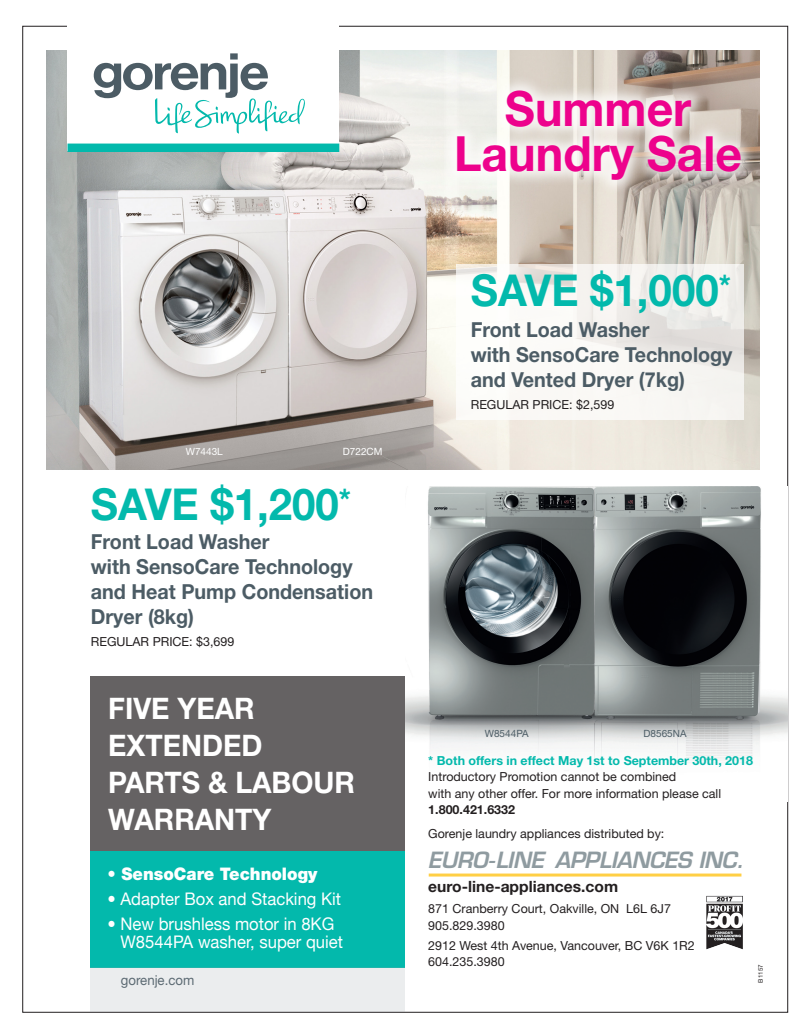
<style>
.page{position:relative;width:810px;height:1035px;background:#fff}
.page>*{position:absolute;margin:0;border:0;box-sizing:border-box;transform-origin:0 0}
.t1{font:700 48.62px/45.8px "Helvetica Neue";color:#ed028c;text-align:center;scale:.96 1}
.t2{font:700 44px "Helvetica Neue";color:#03b9ac;scale:.95 1}
.t3{font:700 29.75px/36.9px "Helvetica Neue";color:#fff;scale:.96 1}
.t4{font:italic 600 21.88px "Eurostile";letter-spacing:-.02em;color:#8f9ba0}
.t5{font:700 20.75px/25px "Helvetica Neue";color:#4c5c65;scale:.96 1}
.t6{font:17.38px/18.8px "Helvetica Neue";color:#fff;scale:.96 1}
.t7{font:900 17.38px "Helvetica Neue";color:#fff;scale:.96 1}
.t8{font:700 15.62px "Helvetica Neue";color:#231f20}
.t9{font:13.75px "Helvetica Neue";color:#4c5c65;scale:.96 1}
.t10{font:12.5px/16.2px "Helvetica Neue";color:#231f20}
.t11{font:700 12.5px "Helvetica Neue";color:#03b9ac}
.t12{font:10px "Helvetica Neue";color:#4c5c65}
.t13{font:10px "Helvetica Neue";color:#fff}
.t14{font:6.25px "Helvetica Neue";color:#231f20}
.s1{font-weight:700}
</style>
<div class="page">
<img style="left:405px;top:487px;width:383px;height:276px">
<img style="left:47px;top:50px;width:713px;height:420px">
<div style="left:91px;top:676px;width:314px;height:175px;background:#656263"></div>
<div style="left:91px;top:851px;width:314px;height:117px;background:#03b9ac"></div>
<div style="left:68px;top:11px;width:271px;height:140px;background:#fff"></div>
<div style="left:68px;top:144px;width:271px;height:8px;background:#03b9ac"></div>
<svg style="left:94px;top:53px;width:211px;height:81px"></svg>
<div style="left:91px;top:968px;width:314px;height:44px;background:#ebedee"></div>
<svg style="left:456px;top:265px;width:288px;height:155px;fill:#f9f7f4"></svg>
<hr style="left:429px;top:874px;width:312px;height:3px;background:#ffcf45">
<img style="left:706px;top:895px;width:37px;height:55px">
<div style="left:442px;top:74px;width:314px;height:122px;background:#fff;opacity:.78"></div>
<p class="t13" style="left:186px;top:445px;width:39px">W7443L</p>
<p class="t13" style="left:343px;top:445px;width:41px">D722CM</p>
<p class="t2" style="left:91px;top:477px;width:275px">SAVE $1,200<sup>*</sup></p>
<p class="t5" style="left:91px;top:528px;width:296px">Front Load Washer<br>with SensoCare Technology and Heat Pump Condensation<br>Dryer (8kg)</p>
<p class="t10" style="left:91px;top:633px;width:145px">REGULAR PRICE: $3,699</p>
<p class="t3" style="left:108px;top:690px;width:259px">FIVE YEAR<br>EXTENDED<br>PARTS &amp; LABOUR<br>WARRANTY</p>
<p class="t7" style="left:108px;top:864px;width:220px">• SensoCare Technology</p>
<p class="t6" style="left:108px;top:889px;width:245px">• Adapter Box and Stacking Kit</p>
<p class="t6" style="left:121px;top:914px;width:233px;text-indent:-13px">• New brushless motor in 8KG<br>W8544PA washer, super quiet</p>
<p class="t9" style="left:121px;top:972px;width:78px">gorenje.com</p>
<p class="t1" style="left:454px;top:84px;width:302px">Summer<br>Laundry Sale</p>
<p class="t2" style="left:471px;top:263px;width:275px">SAVE $1,000<sup>*</sup></p>
<p class="t5" style="left:471px;top:316px;width:274px">Front Load Washer<br>with SensoCare Technology and Vented Dryer (7kg)</p>
<p class="t10" style="left:471px;top:396px;width:145px">REGULAR PRICE: $2,599</p>
<p class="t12" style="left:485px;top:727px;width:45px">W8544PA</p>
<p class="t12" style="left:644px;top:727px;width:44px">D8565NA</p>
<p class="t11" style="left:428px;top:753px;width:326px">* Both offers in effect May 1st to September 30th, 2018</p>
<p class="t10" style="left:428px;top:769px;width:294px">Introductory Promotion cannot be combined<br>with any other offer. For more information please call<br><span class="s1">1.800.421.6332</span></p>
<p class="t10" style="left:428px;top:825px;width:238px">Gorenje laundry appliances distributed by:</p>
<p class="t4" style="left:428px;top:846px;width:318px">EURO-LINE APPLIANCES INC.</p>
<p class="t8" style="left:428px;top:876px;width:191px">euro-line-appliances.com</p>
<p class="t10" style="left:428px;top:901px;width:244px">871 Cranberry Court, Oakville, ON L6L 6J7<br>905.829.3980</p>
<p class="t10" style="left:428px;top:937px;width:268px">2912 West 4th Avenue, Vancouver, BC V6K 1R2<br>604.235.3980</p>
<p class="t14" style="left:757px;top:982px;width:20px;rotate:-90deg">B1157</p>
</div>
